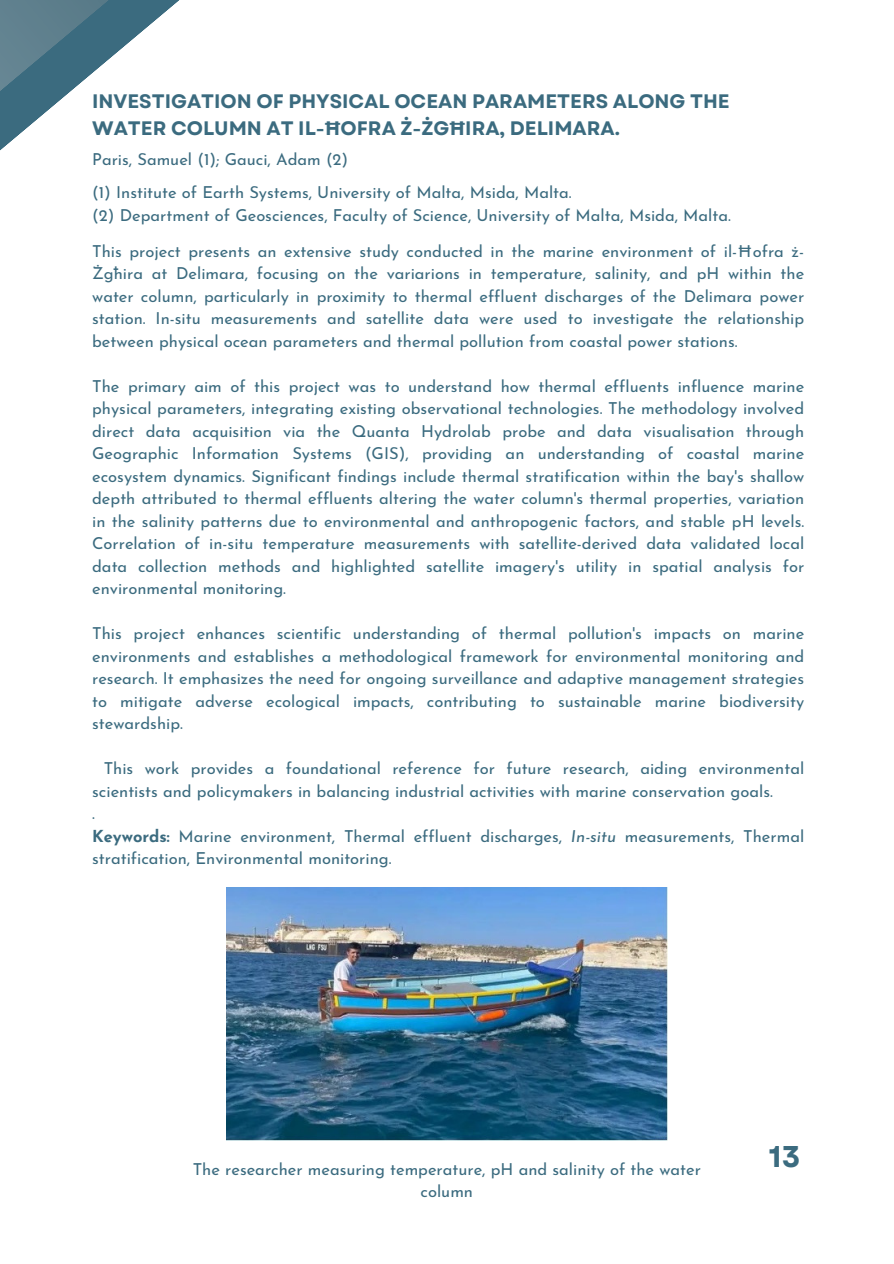
<style>
.page{position:relative;width:894px;height:1264px;background:#fff}
.page>*{position:absolute;margin:0;border:0;box-sizing:border-box;transform-origin:0 0}
.t1{font:700 30px "Garet";color:#3b6b7f}
.t2{font:700 19.5px/27px "Garet";color:#3b6b7f}
.t3{font:16.5px/22.5px "Josefin Sans";color:#3b6b7f;text-align:justify}
.s1{font-weight:700}
.s2{font-style:italic}
</style>
<div class="page">
<svg style="left:0;top:0;width:179px;height:151px"></svg>
<img style="left:227px;top:888px;width:440px;height:252px">
<p class="t2" style="left:92px;top:87px;width:638px">INVESTIGATION OF PHYSICAL OCEAN PARAMETERS ALONG THE<br>WATER COLUMN AT IL-ĦOFRA Ż-ŻGĦIRA, DELIMARA.</p>
<p class="t3" style="left:92px;top:150px;width:257px">Paris, Samuel (1); Gauci, Adam (2)</p>
<p class="t3" style="left:92px;top:183px;width:481px">(1) Institute of Earth Systems, University of Malta, Msida, Malta.</p>
<p class="t3" style="left:92px;top:205px;width:640px">(2) Department of Geosciences, Faculty of Science, University of Malta, Msida, Malta.</p>
<h1 class="t3" style="left:92px;top:241px;width:713px">This project presents an extensive study conducted in the marine environment of il-Ħofra ż-Żgħira at Delimara, focusing on the variarions in temperature, salinity, and pH within the water column, particularly in proximity to thermal effluent discharges of the Delimara power station. In-situ measurements and satellite data were used to investigate the relationship between physical ocean parameters and thermal pollution from coastal power stations.</h1>
<p class="t3" style="left:92px;top:376px;width:713px">The primary aim of this project was to understand how thermal effluents influence marine physical parameters, integrating existing observational technologies. The methodology involved direct data acquisition via the Quanta Hydrolab probe and data visualisation through Geographic Information Systems (GIS), providing an understanding of coastal marine ecosystem dynamics. Significant findings include thermal stratification within the bay's shallow depth attributed to thermal effluents altering the water column's thermal properties, variation in the salinity patterns due to environmental and anthropogenic factors, and stable pH levels.<br>Correlation of in-situ temperature measurements with satellite-derived data validated local data collection methods and highlighted satellite imagery's utility in spatial analysis for environmental monitoring.</p>
<p class="t3" style="left:92px;top:624px;width:713px">This project enhances scientific understanding of thermal pollution's impacts on marine environments and establishes a methodological framework for environmental monitoring and research. It emphasizes the need for ongoing surveillance and adaptive management strategies to mitigate adverse ecological impacts, contributing to sustainable marine biodiversity stewardship.</p>
<p class="t3" style="left:92px;top:759px;width:713px;text-indent:11px">This work provides a foundational reference for future research, aiding environmental scientists and policymakers in balancing industrial activities with marine conservation goals.</p>
<p class="t3" style="left:92px;top:804px;width:4px">.</p>
<p class="t3" style="left:92px;top:826px;width:713px"><span class="s1">Keywords:</span> Marine environment, Thermal effluent discharges, <span class="s2">In-situ</span> measurements, Thermal stratification, Environmental monitoring.</p>
<p class="t3" style="left:193px;top:1159px;width:509px">The researcher measuring temperature, pH and salinity of the water</p>
<p class="t3" style="left:420px;top:1181px;width:54px">column</p>
<p class="t1" style="left:768px;top:1134px;width:33px">13</p>
</div>
